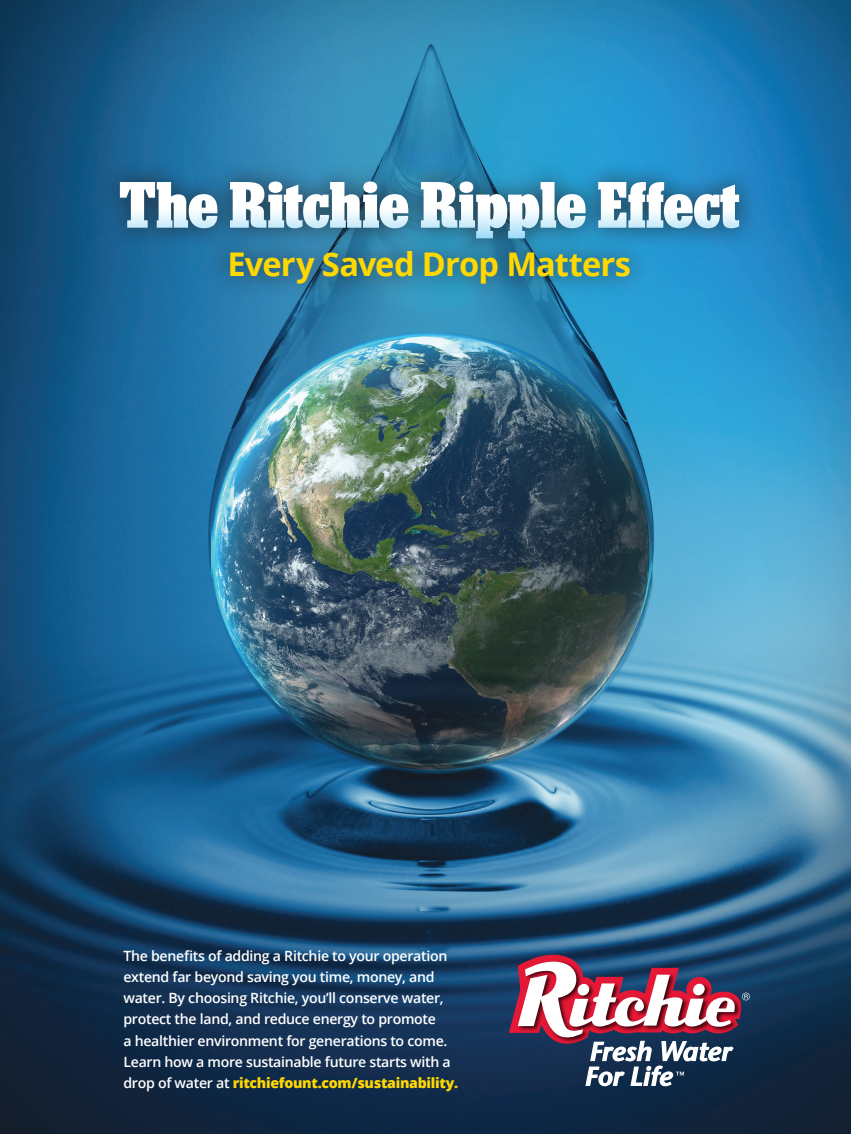
<style>
.page{position:relative;width:851px;height:1134px;background:#fff}
.page>*{position:absolute;margin:0;border:0;box-sizing:border-box;transform-origin:0 0}
.t1{font:68.4px "Galactic";color:#fff}
.t2{font:700 32.55px "Open Sans";letter-spacing:-.025em;color:#ffd801}
.t3{font:600 14.1px/21.1px "Open Sans";letter-spacing:-.02em;color:#fff}
.s1{font-weight:800;color:#ffd801}
</style>
<div class="page">
<img style="left:0;top:0;width:850px;height:1134px">
<svg style="left:509px;top:955px;width:240px;height:131px"></svg>
<div style="left:208px;top:230px;width:442px;height:74px;background:#231f20;opacity:.75"></div>
<div style="left:99px;top:160px;width:661px;height:100px;background:#231f20;opacity:.75"></div>
<svg style="left:0;top:0;width:5px;height:7px"></svg>
<p class="t1" style="left:119px;top:170px;width:621px">The Ritchie Ripple Effect</p>
<p class="t2" style="left:228px;top:241px;width:405px">Every Saved Drop Matters</p>
<p class="t3" style="left:123px;top:945px;width:336px">The benefits of adding a Ritchie to your operation extend far beyond saving you time, money, and water. By choosing Ritchie, you’ll conserve water, protect the land, and reduce energy to promote<br>a healthier environment for generations to come.<br>Learn how a more sustainable future starts with a drop of water at <span class="s1">ritchiefount.com/sustainability.</span></p>
</div>
